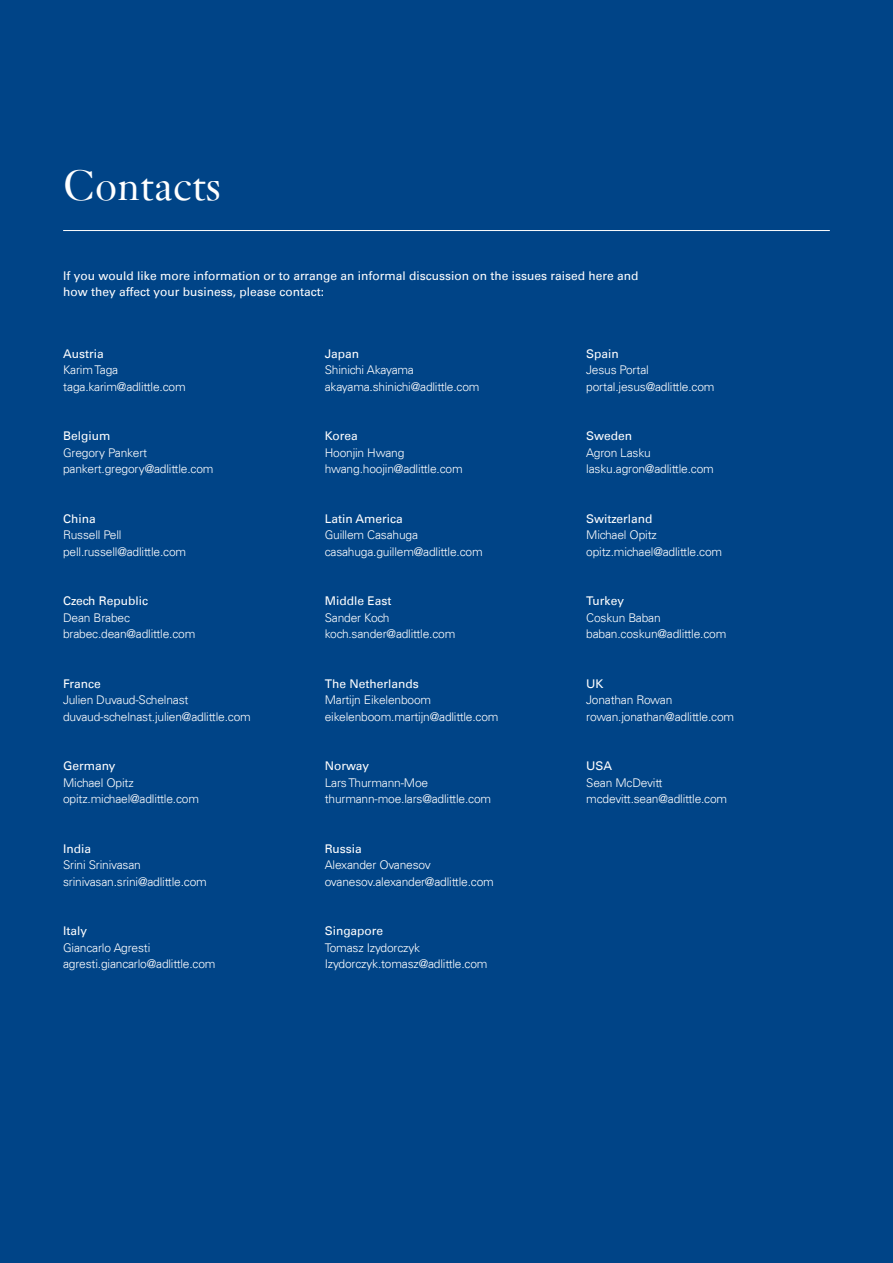
<style>
.page{position:relative;width:893px;height:1263px;background:#004487}
.page>*{position:absolute;margin:0;border:0;box-sizing:border-box;transform-origin:0 0}
.t1{font:45px "Janson";color:#fff}
.t2{font:300 12px/16.5px "Univers LT";letter-spacing:-.015em;color:#fff}
.t3{font:12px/16.5px "Univers LT";color:#fff}
</style>
<div class="page">
<hr style="left:63px;top:230px;width:767px;height:1px;background:#fff">
<h1 class="t1" style="left:63px;top:159px;width:159px">Contacts</h1>
<p class="t3" style="left:63px;top:267px;width:577px">If you would like more information or to arrange an informal discussion on the issues raised here and how they affect your business, please contact:</p>
<p class="t3" style="left:63px;top:345px;width:42px">Austria</p>
<p class="t2" style="left:63px;top:362px;width:124px">Karim Taga taga.karim@adlittle.com</p>
<p class="t3" style="left:63px;top:428px;width:49px">Belgium</p>
<p class="t2" style="left:63px;top:444px;width:152px">Gregory Pankert pankert.gregory@adlittle.com</p>
<p class="t3" style="left:63px;top:510px;width:34px">China</p>
<p class="t2" style="left:63px;top:527px;width:125px">Russell Pell pell.russell@adlittle.com</p>
<p class="t3" style="left:63px;top:593px;width:86px">Czech Republic</p>
<p class="t2" style="left:63px;top:609px;width:134px">Dean Brabec brabec.dean@adlittle.com</p>
<p class="t3" style="left:63px;top:675px;width:39px">France</p>
<p class="t2" style="left:63px;top:692px;width:189px">Julien Duvaud-Schelnast duvaud-schelnast.julien@adlittle.com</p>
<p class="t3" style="left:63px;top:758px;width:54px">Germany</p>
<p class="t2" style="left:63px;top:774px;width:137px">Michael Opitz opitz.michael@adlittle.com</p>
<p class="t3" style="left:63px;top:840px;width:30px">India</p>
<p class="t2" style="left:63px;top:857px;width:145px">Srini Srinivasan srinivasan.srini@adlittle.com</p>
<p class="t3" style="left:63px;top:923px;width:26px">Italy</p>
<p class="t2" style="left:63px;top:939px;width:154px">Giancarlo Agresti agresti.giancarlo@adlittle.com</p>
<p class="t3" style="left:325px;top:345px;width:36px">Japan</p>
<p class="t2" style="left:325px;top:362px;width:156px">Shinichi Akayama akayama.shinichi@adlittle.com</p>
<p class="t3" style="left:325px;top:428px;width:35px">Korea</p>
<p class="t2" style="left:325px;top:444px;width:140px">Hoonjin Hwang hwang.hoojin@adlittle.com</p>
<p class="t3" style="left:325px;top:510px;width:80px">Latin America</p>
<p class="t2" style="left:325px;top:527px;width:159px">Guillem Casahuga casahuga.guillem@adlittle.com</p>
<p class="t3" style="left:325px;top:593px;width:68px">Middle East</p>
<p class="t2" style="left:325px;top:609px;width:132px">Sander Koch koch.sander@adlittle.com</p>
<p class="t3" style="left:325px;top:675px;width:96px">The Netherlands</p>
<p class="t2" style="left:325px;top:692px;width:175px">Martijn Eikelenboom eikelenboom.martijn@adlittle.com</p>
<p class="t3" style="left:325px;top:758px;width:46px">Norway</p>
<p class="t2" style="left:325px;top:774px;width:168px">Lars Thurmann-Moe thurmann-moe.lars@adlittle.com</p>
<p class="t3" style="left:325px;top:840px;width:39px">Russia</p>
<p class="t2" style="left:325px;top:857px;width:171px">Alexander Ovanesov ovanesov.alexander@adlittle.com</p>
<p class="t3" style="left:325px;top:923px;width:60px">Singapore</p>
<p class="t2" style="left:325px;top:939px;width:164px">Tomasz Izydorczyk<br>Izydorczyk.tomasz@adlittle.com</p>
<p class="t3" style="left:586px;top:345px;width:34px">Spain</p>
<p class="t2" style="left:586px;top:362px;width:130px">Jesus Portal portal.jesus@adlittle.com</p>
<p class="t3" style="left:586px;top:428px;width:47px">Sweden</p>
<p class="t2" style="left:586px;top:444px;width:129px">Agron Lasku lasku.agron@adlittle.com</p>
<p class="t3" style="left:586px;top:510px;width:68px">Switzerland</p>
<p class="t2" style="left:586px;top:527px;width:137px">Michael Opitz opitz.michael@adlittle.com</p>
<p class="t3" style="left:586px;top:593px;width:39px">Turkey</p>
<p class="t2" style="left:586px;top:609px;width:142px">Coskun Baban baban.coskun@adlittle.com</p>
<p class="t3" style="left:586px;top:675px;width:19px">UK</p>
<p class="t2" style="left:586px;top:692px;width:149px">Jonathan Rowan rowan.jonathan@adlittle.com</p>
<p class="t3" style="left:586px;top:758px;width:27px">USA</p>
<p class="t2" style="left:586px;top:774px;width:143px">Sean McDevitt mcdevitt.sean@adlittle.com</p>
</div>
